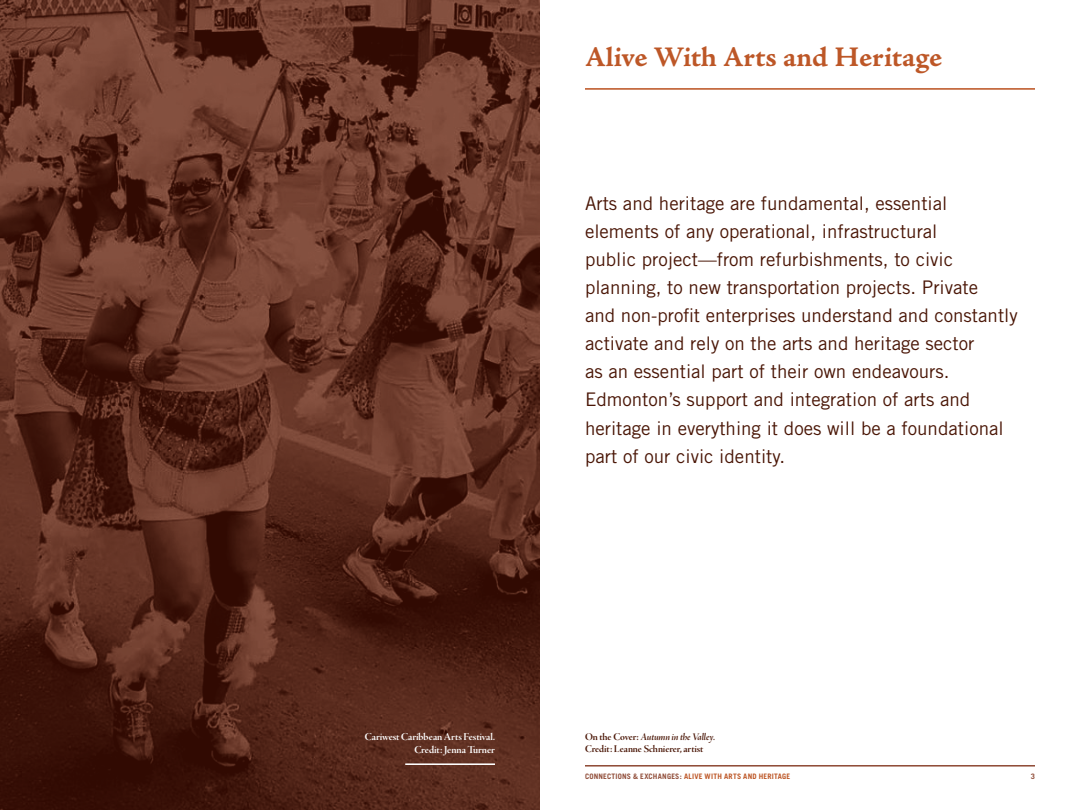
<style>
.page{position:relative;width:1080px;height:810px;background:#fff}
.page>*{position:absolute;margin:0;border:0;box-sizing:border-box;transform-origin:0 0}
.t1{font:28.12px "Adobe Jenson Pro Bold Capt";letter-spacing:-.005em;color:#bd5727}
.t2{font:18.75px/28.1px "Trade Gothic";color:#4a1606}
.t3{font:11px/13.1px "Adobe Jenson Pro Bold Disp";letter-spacing:-.005em;color:#fff;text-align:right}
.t4{font:10.62px "Adobe Jenson Pro Bold It Disp";letter-spacing:-.005em;color:#4a1606}
.t5{font:10.62px "Adobe Jenson Pro Bold Disp";letter-spacing:-.005em;color:#4a1606}
.t6{font:700 7.5px "Trade Gothic";letter-spacing:.03em;color:#bd5727}
.t7{font:700 7.5px "Trade Gothic";color:#914e3a}
.s1{font-family:"Adobe Jenson Pro Bold Disp"}
.s2{color:#914e3a}
</style>
<div class="page">
<img style="left:0;top:0;width:540px;height:810px">
<hr style="left:405px;top:763px;width:90px;height:2px;background:#fff">
<hr style="left:585px;top:88px;width:450px;height:2px;background:#bd5727">
<hr style="left:585px;top:765px;width:450px;height:2px;background:#914e3a">
<h1 class="t1" style="left:585px;top:40px;width:359px">Alive With Arts and Heritage</h1>
<p class="t2" style="left:585px;top:189px;width:434px">Arts and heritage are fundamental, essential elements of any operational, infrastructural<br>public project—from refurbishments, to civic planning, to new transportation projects. Private<br>and non-profit enterprises understand and constantly activate and rely on the arts and heritage sector<br>as an essential part of their own endeavours.<br>Edmonton’s support and integration of arts and heritage in everything it does will be a foundational part of our civic identity.</p>
<p class="t3" style="left:365px;top:730px;width:132px">Cariwest Caribbean Arts Festival.<br>Credit: Jenna Turner</p>
<p class="t4" style="left:585px;top:730px;width:132px"><span class="s1">On the Cover:</span> Autumn in the Valley.</p>
<p class="t5" style="left:585px;top:743px;width:120px">Credit: Leanne Schnierer, artist</p>
<p class="t6" style="left:585px;top:772px;width:207px"><span class="s2">CONNECTIONS &amp; EXCHANGES:</span> ALIVE WITH ARTS AND HERITAGE</p>
<p class="t7" style="left:1031px;top:772px;width:6px">3</p>
</div>
